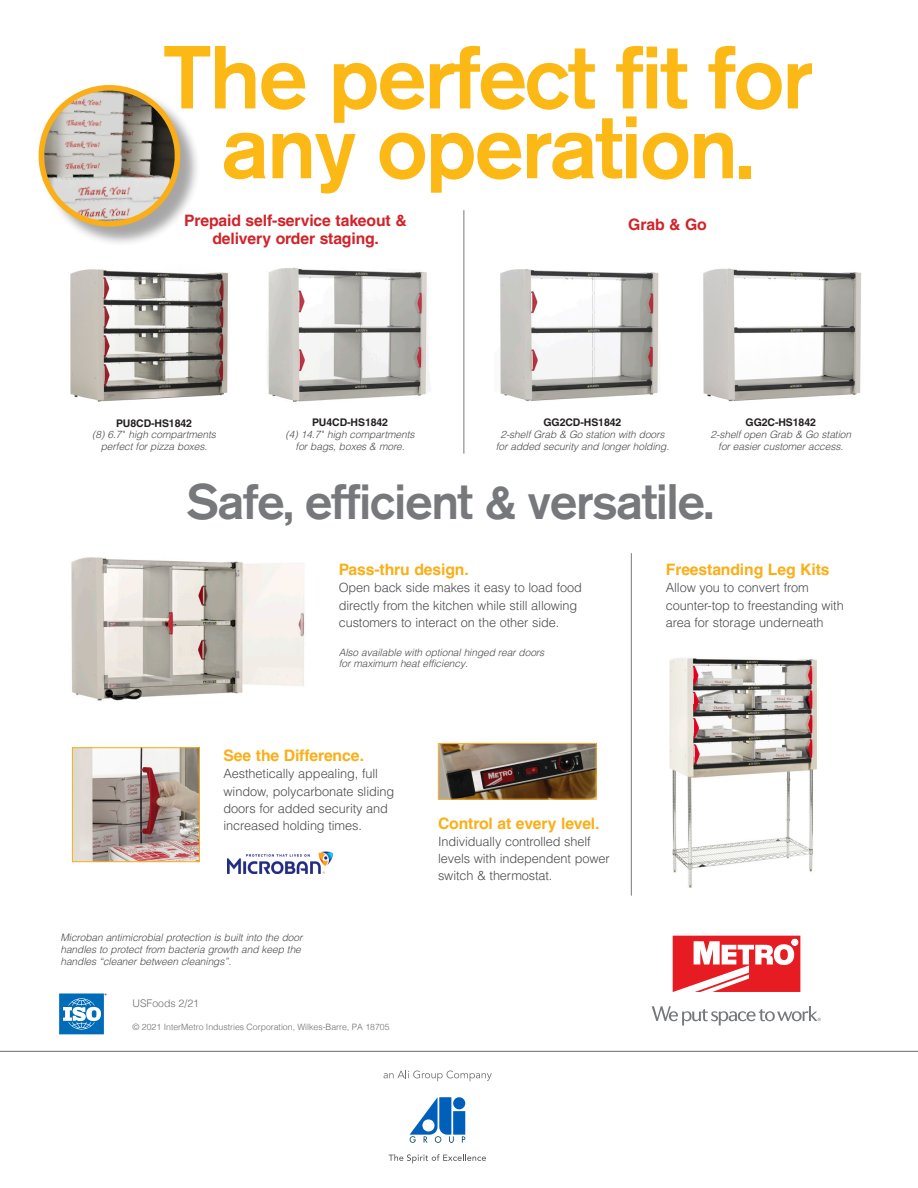
<style>
.page{position:relative;width:918px;height:1188px;background:#fff}
.page>*{position:absolute;margin:0;border:0;box-sizing:border-box;transform-origin:0 0}
.t1{font:500 88.5px/69.9px "Akzidenz Grotesk BQ";letter-spacing:-.03em;color:#fcb814;text-align:center}
.t2{font:500 49.5px "Akzidenz Grotesk BQ";letter-spacing:-.03em;color:#76787b}
._02-BODY___keep{font:700 15.75px "Helvetica LT Pro";letter-spacing:-.01em;color:#faaf18}
._02-BODY___keep-2{font:700 15.75px/17.2px "Helvetica LT Pro";letter-spacing:-.01em;color:#d1232a;text-align:center}
._02-BODY___keep-3{font:300 12.75px/17.2px "Helvetica LT Pro";letter-spacing:-.01em;color:#4b4c4d}
._02-BODY___keep-4{font:700 10.5px "Helvetica LT Pro";letter-spacing:-.01em;color:#231f20}
.t3{font:300 10.5px "Helvetica";color:#6c6d70}
._02-BODY___keep-5{font:italic 300 10.2px/11.7px "Helvetica LT Pro";letter-spacing:-.01em;color:#4b4c4d;text-align:center}
.t4{font:300 8.7px "Helvetica";color:#6c6d70}
</style>
<div class="page">
<img style="left:71px;top:557px;width:234px;height:144px">
<div style="left:453px;top:1097px;width:12px;height:12px;background:#005fb9;border-radius:50%"></div>
<div style="left:453px;top:1111px;width:12px;height:24px;background:#005fb9"></div>
<svg style="left:410px;top:1097px;width:44px;height:46px"></svg>
<svg style="left:462px;top:1136px;width:3px;height:7px"></svg>
<svg style="left:389px;top:1154px;width:97px;height:9px"></svg>
<svg style="left:384px;top:1070px;width:108px;height:11px"></svg>
<hr style="left:0;top:1051px;width:918px;height:1px;background:#6c6d70">
<svg style="left:652px;top:1006px;width:169px;height:20px"></svg>
<svg style="left:673px;top:936px;width:127px;height:56px"></svg>
<svg style="left:59px;top:993px;width:47px;height:41px"></svg>
<img style="left:70px;top:269px;width:158px;height:133px">
<img style="left:267px;top:268px;width:163px;height:134px">
<img style="left:74px;top:749px;width:124px;height:111px">
<div style="left:72px;top:747px;width:128px;height:115px;border:1px solid #faaf18"></div>
<img style="left:500px;top:269px;width:159px;height:132px">
<img style="left:703px;top:268px;width:158px;height:134px">
<div style="left:41px;top:87px;width:160px;height:160px;background:#231f20;opacity:.4"></div>
<svg style="left:38px;top:85px;width:143px;height:145px"></svg>
<hr style="left:464px;top:210px;width:1px;height:244px;background:#76787b">
<hr style="left:631px;top:553px;width:1px;height:343px;background:#76787b">
<img style="left:440px;top:745px;width:154px;height:52px">
<div style="left:438px;top:743px;width:158px;height:56px;border:1px solid #fbb033"></div>
<img style="left:228px;top:851px;width:105px;height:22px">
<img style="left:669px;top:658px;width:148px;height:230px">
<p class="t1" style="left:162px;top:41px;width:652px">The perfect fit for any operation.</p>
<p class="_02-BODY___keep-2" style="left:184px;top:212px;width:224px">Prepaid self-service takeout &amp; delivery order staging.</p>
<p class="_02-BODY___keep-2" style="left:628px;top:216px;width:80px">Grab &amp; Go</p>
<p class="_02-BODY___keep-4" style="left:116px;top:416px;width:78px">PU8CD-HS1842</p>
<p class="_02-BODY___keep-5" style="left:92px;top:429px;width:125px">(8) 6.7" high compartments perfect for pizza boxes.</p>
<p class="_02-BODY___keep-4" style="left:312px;top:416px;width:78px">PU4CD-HS1842</p>
<p class="_02-BODY___keep-5" style="left:286px;top:428px;width:131px">(4) 14.7 " high compartments for bags, boxes &amp; more.</p>
<p class="_02-BODY___keep-4" style="left:544px;top:416px;width:79px">GG2CD-HS1842</p>
<p class="_02-BODY___keep-5" style="left:496px;top:428px;width:175px">2-shelf Grab &amp; Go station with doors for added security and longer holding.</p>
<p class="_02-BODY___keep-4" style="left:746px;top:416px;width:72px">GG2C-HS1842</p>
<p class="_02-BODY___keep-5" style="left:711px;top:428px;width:142px">2-shelf open Grab &amp; Go station for easier customer access.</p>
<p class="t2" style="left:186px;top:471px;width:529px">Safe, efficient &amp; versatile.</p>
<p class="_02-BODY___keep" style="left:339px;top:560px;width:132px">Pass-thru design.</p>
<p class="_02-BODY___keep-3" style="left:339px;top:579px;width:245px">Open back side makes it easy to load food directly from the kitchen while still allowing customers to interact on the other side.</p>
<p class="_02-BODY___keep-5" style="left:339px;top:646px;width:207px;text-align:left">Also available with optional hinged rear doors for maximum heat efficiency.</p>
<p class="_02-BODY___keep" style="left:224px;top:746px;width:142px">See the Difference.</p>
<p class="_02-BODY___keep-3" style="left:224px;top:765px;width:172px">Aesthetically appealing, full window, polycarbonate sliding doors for added security and increased holding times.</p>
<p class="_02-BODY___keep-5" style="left:60px;top:932px;width:244px;text-align:left">Microban antimicrobial protection is built into the door handles to protect from bacteria growth and keep the handles “cleaner between cleanings”.</p>
<p class="t3" style="left:133px;top:994px;width:68px">USFoods 2/21</p>
<p class="t4" style="left:133px;top:1019px;width:259px">© 2021 InterMetro Industries Corporation, Wilkes-Barre, PA 18705</p>
<p class="_02-BODY___keep" style="left:438px;top:813px;width:163px">Control at every level.</p>
<p class="_02-BODY___keep-3" style="left:438px;top:833px;width:173px">Individually controlled shelf levels with independent power switch &amp; thermostat.</p>
<p class="_02-BODY___keep" style="left:666px;top:560px;width:165px">Freestanding Leg Kits</p>
<p class="_02-BODY___keep-3" style="left:666px;top:579px;width:179px">Allow you to convert from counter-top to freestanding with area for storage underneath</p>
</div>
